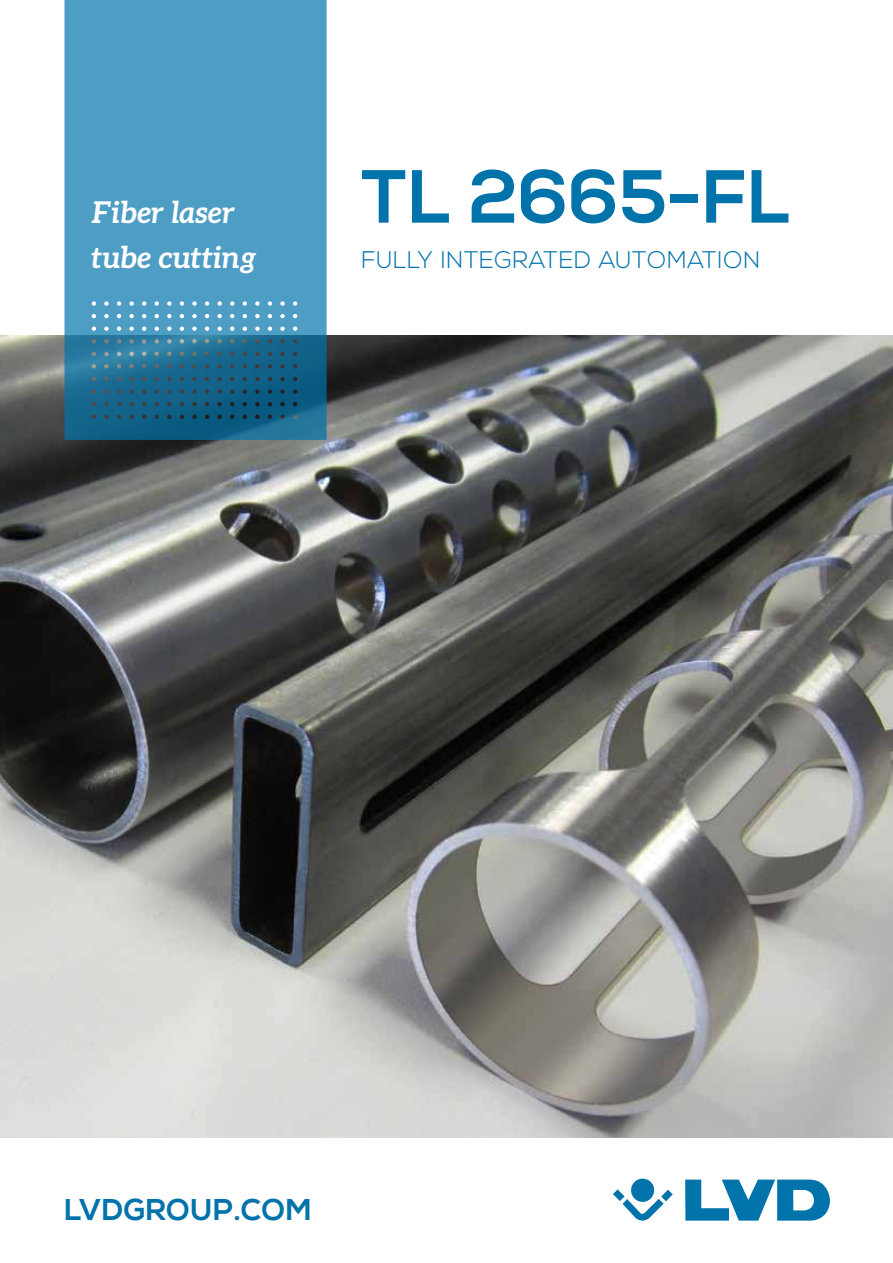
<style>
.page{position:relative;width:893px;height:1263px;background:#fff}
.page>*{position:absolute;margin:0;border:0;box-sizing:border-box;transform-origin:0 0}
.t1{font:700 75px "Nexa";letter-spacing:.01em;color:#0073ab}
.t2{font:italic 700 30px/45px "Aleo";color:#fff}
.t3{font:700 30px "Nexa";letter-spacing:.015em;color:#0073ab}
.t4{font:300 24px "Nexa";letter-spacing:.025em;color:#0073ab}
</style>
<div class="page">
<img style="left:0;top:336px;width:893px;height:801px">
<svg style="left:685px;top:1179px;width:145px;height:41px"></svg>
<svg style="left:613px;top:1178px;width:60px;height:43px"></svg>
<svg style="left:64px;top:0;width:263px;height:440px;background:#4290b6"></svg>
<p class="t2" style="left:91px;top:189px;width:167px">Fiber laser tube cutting</p>
<h1 class="t1" style="left:361px;top:153px;width:432px">TL 2665-FL</h1>
<p class="t4" style="left:361px;top:246px;width:400px">FULLY INTEGRATED AUTOMATION</p>
<p class="t3" style="left:64px;top:1193px;width:249px">LVDGROUP.COM</p>
</div>
